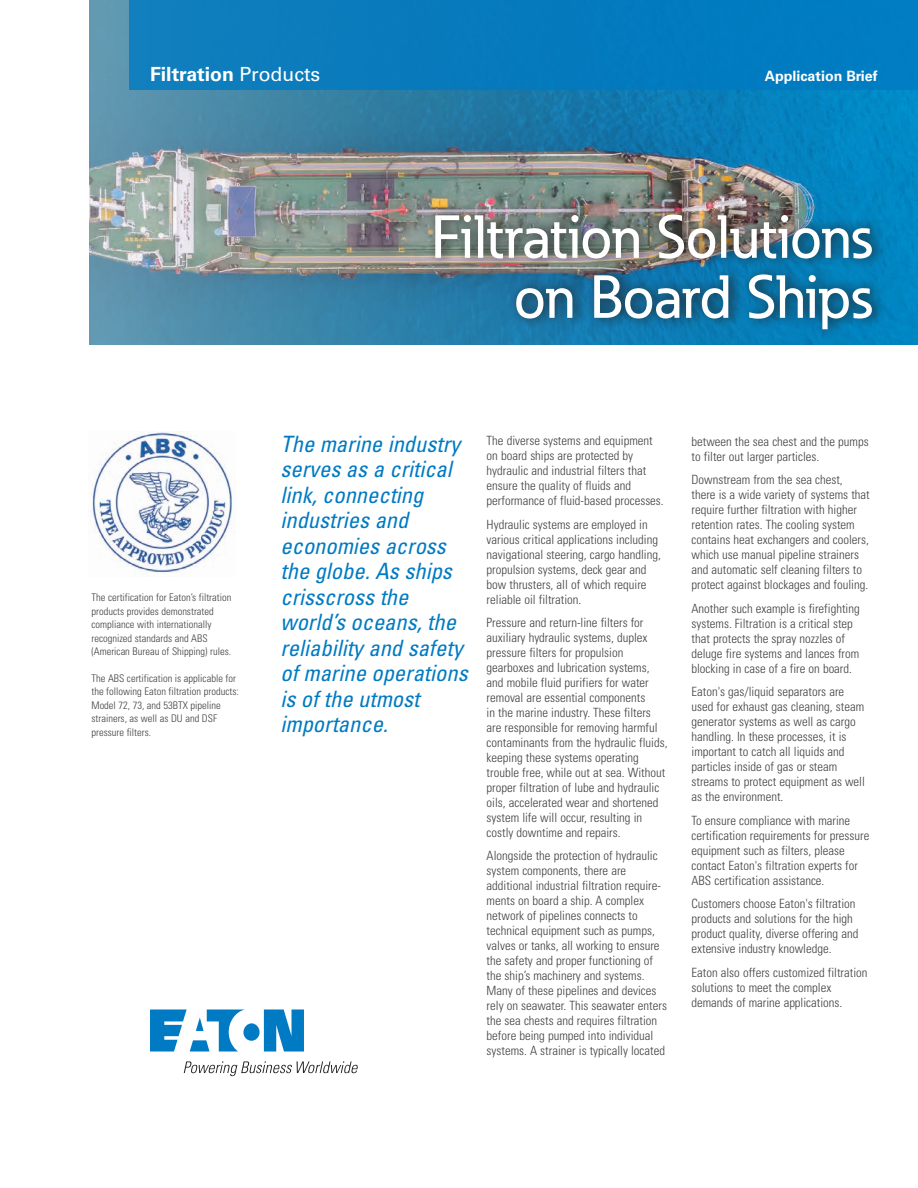
<style>
.page{position:relative;width:918px;height:1188px;background:#fff}
.page>*{position:absolute;margin:0;border:0;box-sizing:border-box;transform-origin:0 0}
.t1{font:500 60px/60px "Eaton";letter-spacing:-.005em;color:#fff;text-align:right}
.t2{font:italic condensed 22.5px/25.5px "Univers LT Std";color:#007ac2}
.t3{font:700 19.5px "Univers LT Std";color:#fff}
.t4{font:700 14.25px "Univers LT Std";color:#fff}
.t5{font:300 condensed 12.75px/15px "Univers LT Std";color:#414142}
.t6{font:300 condensed 10.5px/13.5px "Univers LT Std";color:#414142}
.s1{font-weight:400}
</style>
<div class="page">
<img style="left:89px;top:0;width:829px;height:345px">
<div style="left:129px;top:0;width:789px;height:90px;background:#007ac2"></div>
<svg style="left:150px;top:1010px;width:154px;height:42px"></svg>
<svg style="left:184px;top:1061px;width:174px;height:15px"></svg>
<img style="left:88px;top:431px;width:148px;height:145px">
<div style="left:428px;top:203px;width:459px;height:138px;background:#231f20;opacity:.9"></div>
<h3 class="t3" style="left:150px;top:63px;width:172px">Filtration <span class="s1">Products</span></h3>
<p class="t4" style="left:765px;top:68px;width:114px">Application Brief</p>
<p class="t6" style="left:92px;top:591px;width:141px">The certification for Eaton’s filtration products provides demonstrated compliance with internationally recognized standards and ABS (American Bureau of Shipping) rules.</p>
<p class="t6" style="left:92px;top:671px;width:149px">The ABS certification is applicable for the following Eaton filtration products:<br>Model 72, 73, and 53BTX pipeline strainers, as well as DU and DSF pressure filters.</p>
<h1 class="t1" style="left:431px;top:206px;width:442px">Filtration Solutions on Board Ships</h1>
<h2 class="t2" style="left:280px;top:431px;width:189px">The marine industry serves as a critical link, connecting industries and economies across the globe. As ships crisscross the world’s oceans, the reliability and safety of marine operations is of the utmost importance.</h2>
<p class="t5" style="left:487px;top:433px;width:179px">The diverse systems and equipment on board ships are protected by hydraulic and industrial filters that ensure the quality of fluids and performance of fluid-based processes.</p>
<p class="t5" style="left:487px;top:517px;width:176px">Hydraulic systems are employed in various critical applications including navigational steering, cargo handling, propulsion systems, deck gear and bow thrusters, all of which require reliable oil filtration.</p>
<p class="t5" style="left:487px;top:615px;width:182px">Pressure and return-line filters for auxiliary hydraulic systems, duplex pressure filters for propulsion gearboxes and lubrication systems, and mobile fluid purifiers for water removal are essential components<br>in the marine industry. These filters are responsible for removing harmful contaminants from the hydraulic fluids, keeping these systems operating trouble free, while out at sea. Without proper filtration of lube and hydraulic oils, accelerated wear and shortened system life will occur, resulting in costly downtime and repairs.</p>
<p class="t5" style="left:487px;top:848px;width:182px">Alongside the protection of hydraulic system components, there are additional industrial filtration require&shy;ments on board a ship. A complex network of pipelines connects to technical equipment such as pumps, valves or tanks, all working to ensure the safety and proper functioning of the ship’s machinery and systems.<br>Many of these pipelines and devices rely on seawater. This seawater enters the sea chests and requires filtration before being pumped into individual systems. A strainer is typically located</p>
<p class="t5" style="left:692px;top:434px;width:179px">between the sea chest and the pumps to filter out larger particles.</p>
<p class="t5" style="left:692px;top:472px;width:180px">Downstream from the sea chest, there is a wide variety of systems that require further filtration with higher retention rates. The cooling system contains heat exchangers and coolers, which use manual pipeline strainers and automatic self cleaning filters to protect against blockages and fouling.</p>
<p class="t5" style="left:692px;top:601px;width:170px">Another such example is firefighting systems. Filtration is a critical step that protects the spray nozzles of deluge fire systems and lances from blocking in case of a fire on board.</p>
<p class="t5" style="left:692px;top:684px;width:175px">Eaton's gas/liquid separators are used for exhaust gas cleaning, steam generator systems as well as cargo handling. In these processes, it is important to catch all liquids and particles inside of gas or steam streams to protect equipment as well as the environment.</p>
<p class="t5" style="left:692px;top:813px;width:179px">To ensure compliance with marine certification requirements for pressure equipment such as filters, please contact Eaton's filtration experts for ABS certification assistance.</p>
<p class="t5" style="left:692px;top:896px;width:168px">Customers choose Eaton's filtration products and solutions for the high product quality, diverse offering and extensive industry knowledge.</p>
<p class="t5" style="left:692px;top:965px;width:178px">Eaton also offers customized filtration solutions to meet the complex demands of marine applications.</p>
</div>
